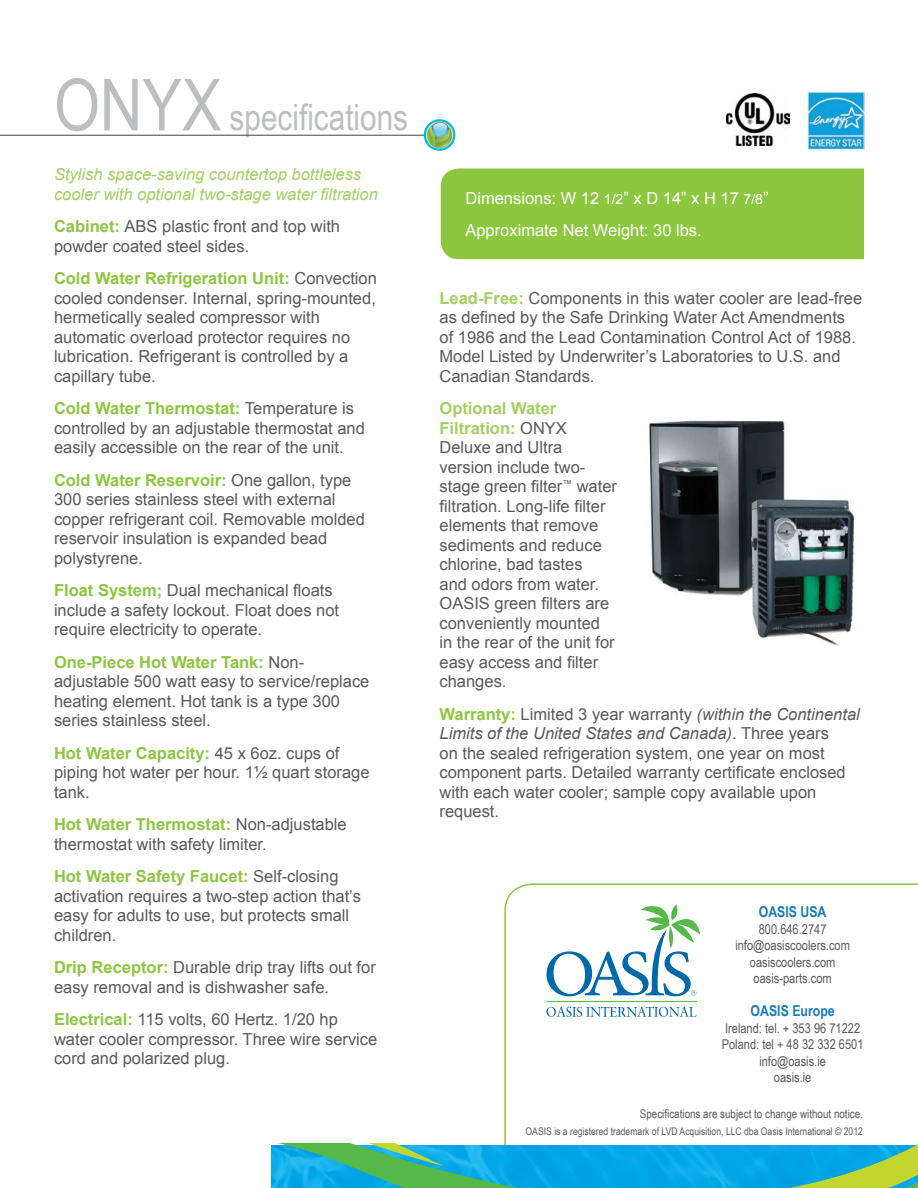
<style>
.page{position:relative;width:918px;height:1188px;background:#fff}
.page>*{position:absolute;margin:0;border:0;box-sizing:border-box;transform-origin:0 0}
.t1{font:36.3px "Arial Narrow";color:#bcbec0}
.t2{font:16.5px/19.5px "Arial";color:#58595b}
.t3{font:italic 16.5px/19.5px "Arial";color:#a3cf62}
.t4{font:16.5px/32.4px "Arial";color:#fff}
.t5{font:700 15px "Arial Narrow";color:#167cb7}
.t6{font:13.5px/16.5px "Arial Narrow";color:#58595b;text-align:center}
.t7{font:12px "Arial Narrow";color:#58595b}
.t8{font:10.5px "Arial Narrow";color:#58595b}
.s1{font-size:72px}
.s2{font-weight:700;color:#8dc63f}
.s3{font-size:14.1px}
.s4{font-weight:700;color:#a3cf62}
.s5{font-style:italic}
</style>
<div class="page">
<svg style="left:504px;top:883px;width:414px;height:261px"></svg>
<svg style="left:546px;top:1007px;width:151px;height:10px"></svg>
<hr style="left:547px;top:1001px;width:150px;height:1px;background:#54b948">
<svg style="left:546px;top:904px;width:154px;height:92px"></svg>
<svg style="left:271px;top:1144px;width:647px;height:44px;background:#24afc3"></svg>
<div style="left:441px;top:168px;width:423px;height:91px;background:#8dc63f"></div>
<hr style="left:0;top:135px;width:440px;height:1px;background:#58595b">
<img style="left:425px;top:120px;width:29px;height:30px;border-radius:15px">
<div style="left:424px;top:119px;width:31px;height:32px;border:2px solid #00bce4;border-radius:50%"></div>
<img style="left:649px;top:420px;width:206px;height:226px">
<img style="left:807px;top:91px;width:57px;height:58px">
<img style="left:726px;top:94px;width:64px;height:51px">
<h1 class="t1" style="left:54px;top:91px;width:356px"><span class="s1">ONYX</span> specifications</h1>
<p class="t3" style="left:54px;top:165px;width:325px">Stylish space-saving countertop bottleless cooler with optional two-stage water filtration</p>
<p class="t2" style="left:54px;top:217px;width:288px"><span class="s2">Cabinet:</span> ABS plastic front and top with powder coated steel sides.</p>
<p class="t2" style="left:54px;top:269px;width:325px"><span class="s2">Cold Water Refrigeration Unit:</span> Convection cooled condenser. Internal, spring-mounted, hermetically sealed compressor with automatic overload protector requires no lubrication. Refrigerant is controlled by a capillary tube.</p>
<p class="t2" style="left:54px;top:399px;width:312px"><span class="s2">Cold Water Thermostat:</span> Temperature is controlled by an adjustable thermostat and easily accessible on the rear of the unit.</p>
<p class="t2" style="left:54px;top:470px;width:312px"><span class="s2">Cold Water Reservoir:</span> One gallon, type 300 series stainless steel with external copper refrigerant coil. Removable molded reservoir insulation is expanded bead polystyrene.</p>
<p class="t2" style="left:54px;top:581px;width:287px"><span class="s2">Float System;</span> Dual mechanical floats include a safety lockout. Float does not require electricity to operate.</p>
<p class="t2" style="left:54px;top:652px;width:317px"><span class="s2">One-Piece Hot Water Tank:</span> Non&shy;adjustable 500 watt easy to service/replace heating element. Hot tank is a type 300 series stainless steel.</p>
<p class="t2" style="left:54px;top:743px;width:317px"><span class="s2">Hot Water Capacity:</span> 45 x 6oz. cups of piping hot water per hour. 1½ quart storage tank.</p>
<p class="t2" style="left:54px;top:815px;width:294px"><span class="s2">Hot Water Thermostat:</span> Non-adjustable thermostat with safety limiter.</p>
<p class="t2" style="left:54px;top:867px;width:308px"><span class="s2">Hot Water Safety Faucet:</span> Self-closing activation requires a two-step action that’s easy for adults to use, but protects small children.</p>
<p class="t2" style="left:54px;top:958px;width:323px"><span class="s2">Drip Receptor:</span> Durable drip tray lifts out for easy removal and is dishwasher safe.</p>
<p class="t2" style="left:54px;top:1010px;width:325px"><span class="s2">Electrical:</span> 115 volts, 60 Hertz. 1/20 hp water cooler compressor. Three wire service cord and polarized plug.</p>
<p class="t4" style="left:465px;top:182px;width:305px">Dimensions: W 12 <span class="s3">1/2</span>” x D 14” x H 17 <span class="s3">7/8</span>”<br>Approximate Net Weight: 30 lbs.</p>
<p class="t2" style="left:440px;top:288px;width:424px"><span class="s4">Lead-Free:</span> Components in this water cooler are lead-free as defined by the Safe Drinking Water Act Amendments of 1986 and the Lead Contamination Control Act of 1988.<br>Model Listed by Underwriter’s Laboratories to U.S. and Canadian Standards.</p>
<p class="t2" style="left:440px;top:399px;width:179px"><span class="s4">Optional Water<br>Filtration:</span> ONYX<br>Deluxe and Ultra version include two&shy;stage green filter<sup>™</sup> water filtration. Long-life filter elements that remove sediments and reduce chlorine, bad tastes<br>and odors from water.<br>OASIS green filters are conveniently mounted<br>in the rear of the unit for easy access and filter changes.</p>
<p class="t2" style="left:440px;top:704px;width:422px"><span class="s2">Warranty:</span> Limited 3 year warranty <span class="s5">(within the Continental Limits of the United States and Canada)</span>. Three years<br>on the sealed refrigeration system, one year on most component parts. Detailed warranty certificate enclosed with each water cooler; sample copy available upon request.</p>
<p class="t5" style="left:759px;top:900px;width:69px">OASIS USA</p>
<p class="t6" style="left:735px;top:920px;width:116px">800.646.2747 info@oasiscoolers.com oasiscoolers.com oasis-parts.com</p>
<p class="t5" style="left:751px;top:999px;width:86px">OASIS Europe</p>
<p class="t6" style="left:722px;top:1019px;width:143px">Ireland: tel. + 353 96 71222<br>Poland: tel + 48 32 332 6501 info@oasis.ie<br>oasis.ie</p>
<p class="t7" style="left:640px;top:1105px;width:225px">Specifications are subject to change without notice.</p>
<p class="t8" style="left:526px;top:1123px;width:339px">OASIS is a registered trademark of LVD Acquisition, LLC dba Oasis International © 2012</p>
</div>
